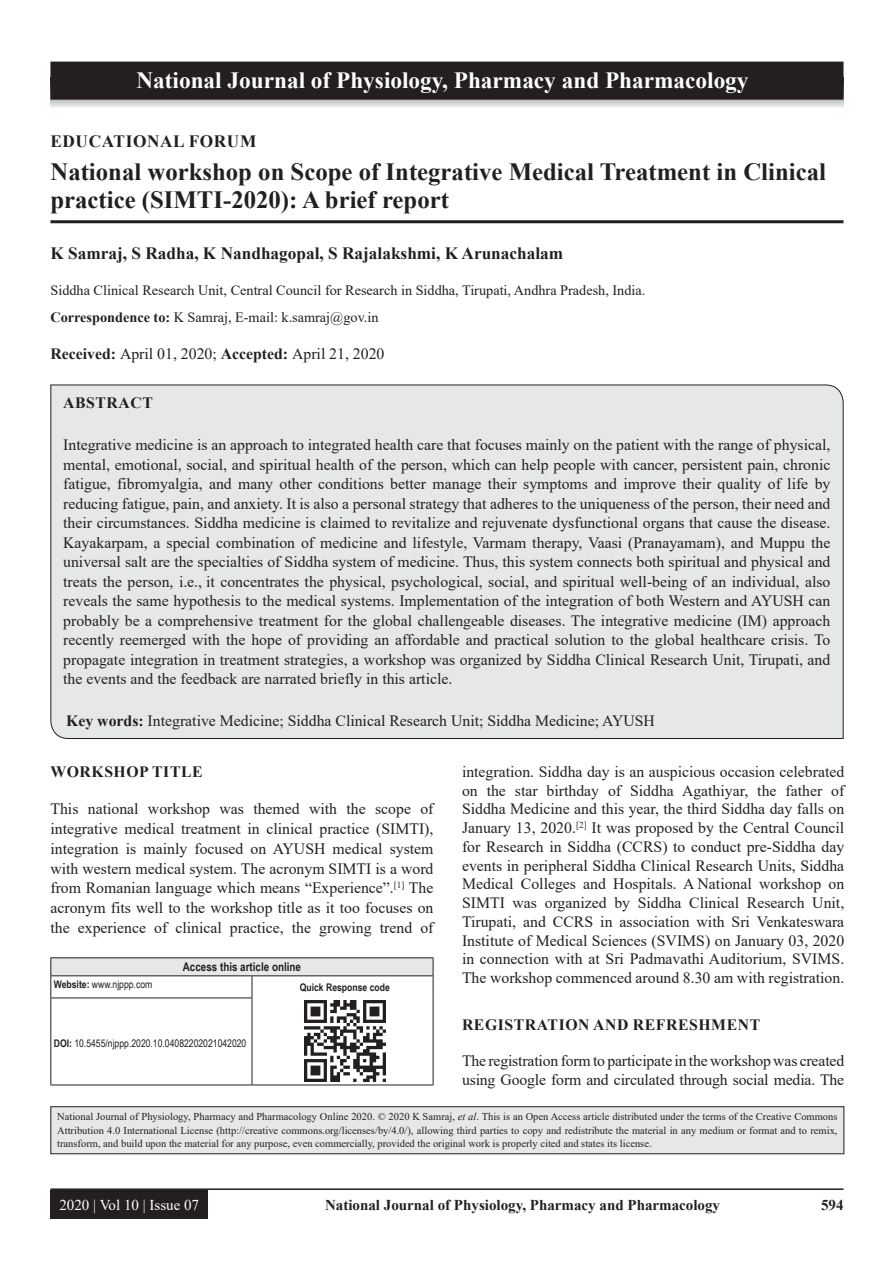
<style>
.page{position:relative;width:894px;height:1263px;background:#fff}
.page>*{position:absolute;margin:0;border:0;box-sizing:border-box;transform-origin:0 0}
.AT{font:700 24.75px/28.5px "Times New Roman";color:#231f20}
.JN_1{font:700 23.25px "Times New Roman";color:#fff}
.AU{font:700 17.25px "Times New Roman";color:#231f20}
.AH{font:700 17.25px "Times New Roman";letter-spacing:.035em;color:#231f20}
.ABS_1{font:15.75px/19.5px "Times New Roman";color:#231f20;text-align:justify}
.TX{font:15.75px/18.8px "Times New Roman";color:#231f20;text-align:justify}
.KWD{font:15.75px "Times New Roman";color:#231f20}
.ABSH{font:700 15.75px "Times New Roman";letter-spacing:.035em;color:#231f20}
.RF{font:700 15px "Times New Roman";color:#231f20}
.RF_VOL{font:15px "Times New Roman";color:#fff}
.AFF{font:14.25px "Times New Roman";color:#231f20}
.ADD{font:14.25px "Times New Roman";color:#231f20}
.AAO{font:700 12px "Arial Narrow";color:#231f20}
.JN_TX{font:10.5px/13.5px "Times New Roman";color:#231f20;text-align:justify}
.Web{font:10.5px "Arial Narrow";color:#231f20}
.QR{font:700 10.5px "Arial Narrow";color:#231f20}
.s1{font-weight:700}
.s2{font-style:italic}
</style>
<div class="page">
<hr style="left:50px;top:1188px;width:793px;height:1px;background:#231f20">
<div style="left:50px;top:1190px;width:158px;height:28px;background:#231f20"></div>
<hr style="left:50px;top:220px;width:793px;height:3px;background:#231f20">
<div style="left:50px;top:384px;width:793px;height:355px;background:#e6e7e9"></div>
<div style="left:51px;top:957px;width:382px;height:18px;background:#e6e7e9"></div>
<svg style="left:251px;top:976px;width:1px;height:21px"></svg>
<hr style="left:50px;top:997px;width:202px;height:1px;background:#231f20">
<hr style="left:50px;top:998px;width:1px;height:86px;background:#231f20">
<hr style="left:251px;top:998px;width:1px;height:86px;background:#231f20">
<hr style="left:50px;top:1084px;width:202px;height:1px;background:#231f20">
<hr style="left:432px;top:998px;width:1px;height:86px;background:#231f20">
<hr style="left:252px;top:1084px;width:181px;height:1px;background:#231f20">
<hr style="left:50px;top:957px;width:202px;height:1px;background:#231f20">
<hr style="left:252px;top:957px;width:181px;height:1px;background:#231f20">
<svg style="left:50px;top:958px;width:1px;height:39px"></svg>
<svg style="left:432px;top:958px;width:1px;height:40px"></svg>
<hr style="left:50px;top:975px;width:202px;height:1px;background:#231f20">
<hr style="left:252px;top:975px;width:181px;height:1px;background:#231f20">
<img style="left:304px;top:1000px;width:81px;height:81px">
<div style="left:51px;top:1106px;width:792px;height:47px;background:#e6e7e9"></div>
<div style="left:50px;top:1106px;width:794px;height:48px;border:1px solid #231f20"></div>
<svg style="left:51px;top:100px;width:792px;height:8px;background:#d9dadc"></svg>
<div style="left:51px;top:62px;width:791px;height:37px;background:#231f20"></div>
<div style="left:50px;top:62px;width:793px;height:38px;border:2px solid #231f20"></div>
<p class="JN_1" style="left:136px;top:64px;width:613px">National Journal of Physiology, Pharmacy and Pharmacology</p>
<p class="AH" style="left:50px;top:128px;width:207px">EDUCATIONAL FORUM</p>
<p class="AT" style="left:50px;top:156px;width:776px">National workshop on Scope of Integrative Medical Treatment in Clinical practice (SIMTI-2020): A brief report</p>
<p class="AU" style="left:50px;top:241px;width:514px">K Samraj, S Radha, K Nandhagopal, S Rajalakshmi, K Arunachalam</p>
<p class="AFF" style="left:50px;top:280px;width:596px">Siddha Clinical Research Unit, Central Council for Research in Siddha, Tirupati, Andhra Pradesh, India.</p>
<p class="ADD" style="left:50px;top:307px;width:329px"><span class="s1">Correspondence to:</span> K Samraj, E-mail: k.samraj@gov.in</p>
<p class="TX" style="left:50px;top:344px;width:335px"><span class="s1">Received:</span> April 01, 2020; <span class="s1">Accepted:</span> April 21, 2020</p>
<p class="ABSH" style="left:63px;top:391px;width:91px">ABSTRACT</p>
<p class="ABS_1" style="left:63px;top:434px;width:768px">Integrative medicine is an approach to integrated health care that focuses mainly on the patient with the range of physical, mental, emotional, social, and spiritual health of the person, which can help people with cancer, persistent pain, chronic fatigue, fibromyalgia, and many other conditions better manage their symptoms and improve their quality of life by reducing fatigue, pain, and anxiety. It is also a personal strategy that adheres to the uniqueness of the person, their need and their circumstances. Siddha medicine is claimed to revitalize and rejuvenate dysfunctional organs that cause the disease.<br>Kayakarpam, a special combination of medicine and lifestyle, Varmam therapy, Vaasi (Pranayamam), and Muppu the universal salt are the specialties of Siddha system of medicine. Thus, this system connects both spiritual and physical and treats the person, i.e., it concentrates the physical, psychological, social, and spiritual well-being of an individual, also reveals the same hypothesis to the medical systems. Implementation of the integration of both Western and AYUSH can probably be a comprehensive treatment for the global challengeable diseases. The integrative medicine (IM) approach recently reemerged with the hope of providing an affordable and practical solution to the global healthcare crisis. To propagate integration in treatment strategies, a workshop was organized by Siddha Clinical Research Unit, Tirupati, and the events and the feedback are narrated briefly in this article.</p>
<p class="KWD" style="left:66px;top:709px;width:590px"><span class="s1">Key words:</span> Integrative Medicine; Siddha Clinical Research Unit; Siddha Medicine; AYUSH</p>
<h1 class="ABSH" style="left:50px;top:760px;width:154px">WORKSHOP TITLE</h1>
<p class="TX" style="left:50px;top:798px;width:384px;line-height:19.8px">This national workshop was themed with the scope of integrative medical treatment in clinical practice (SIMTI), integration is mainly focused on AYUSH medical system with western medical system. The acronym SIMTI is a word from Romanian language which means “Experience”.<sup>[1]</sup> The acronym fits well to the workshop title as it too focuses on the experience of clinical practice, the growing trend of</p>
<p class="AAO" style="left:183px;top:958px;width:120px">Access this article online</p>
<p class="Web" style="left:54px;top:976px;width:100px"><span class="s1">Website:</span> www.njppp.com</p>
<p class="QR" style="left:300px;top:979px;width:91px">Quick Response code</p>
<p class="TX" style="left:462px;top:761px;width:383px">integration. Siddha day is an auspicious occasion celebrated on the star birthday of Siddha Agathiyar, the father of Siddha Medicine and this year, the third Siddha day falls on January 13, 2020.<sup>[2]</sup> It was proposed by the Central Council for Research in Siddha (CCRS) to conduct pre-Siddha day events in peripheral Siddha Clinical Research Units, Siddha Medical Colleges and Hospitals. A National workshop on SIMTI was organized by Siddha Clinical Research Unit, Tirupati, and CCRS in association with Sri Venkateswara Institute of Medical Sciences (SVIMS) on January 03, 2020 in connection with at Sri Padmavathi Auditorium, SVIMS.<br>The workshop commenced around 8.30 am with registration.</p>
<h1 class="ABSH" style="left:462px;top:1013px;width:299px">REGISTRATION AND REFRESHMENT</h1>
<p class="TX" style="left:462px;top:1051px;width:383px">The registration form to participate in the workshop was created using Google form and circulated through social media. The</p>
<p class="Web" style="left:54px;top:1035px;width:194px"><span class="s1">DOI:</span> 10.5455/njppp.2020.10.04082202021042020</p>
<p class="JN_TX" style="left:57px;top:1109px;width:781px">National Journal of Physiology, Pharmacy and Pharmacology Online 2020. © 2020 K Samraj, <span class="s2">et al</span>. This is an Open Access article distributed under the terms of the Creative Commons Attribution 4.0 International License (http://creative commons.org/licenses/by/4.0/), allowing third parties to copy and redistribute the material in any medium or format and to remix, transform, and build upon the material for any purpose, even commercially, provided the original work is properly cited and states its license.</p>
<p class="RF_VOL" style="left:59px;top:1193px;width:141px">2020 | Vol 10 | Issue 07</p>
<p class="RF" style="left:325px;top:1194px;width:396px">National Journal of Physiology, Pharmacy and Pharmacology</p>
<p class="RF" style="left:820px;top:1194px;width:24px">594</p>
</div>
